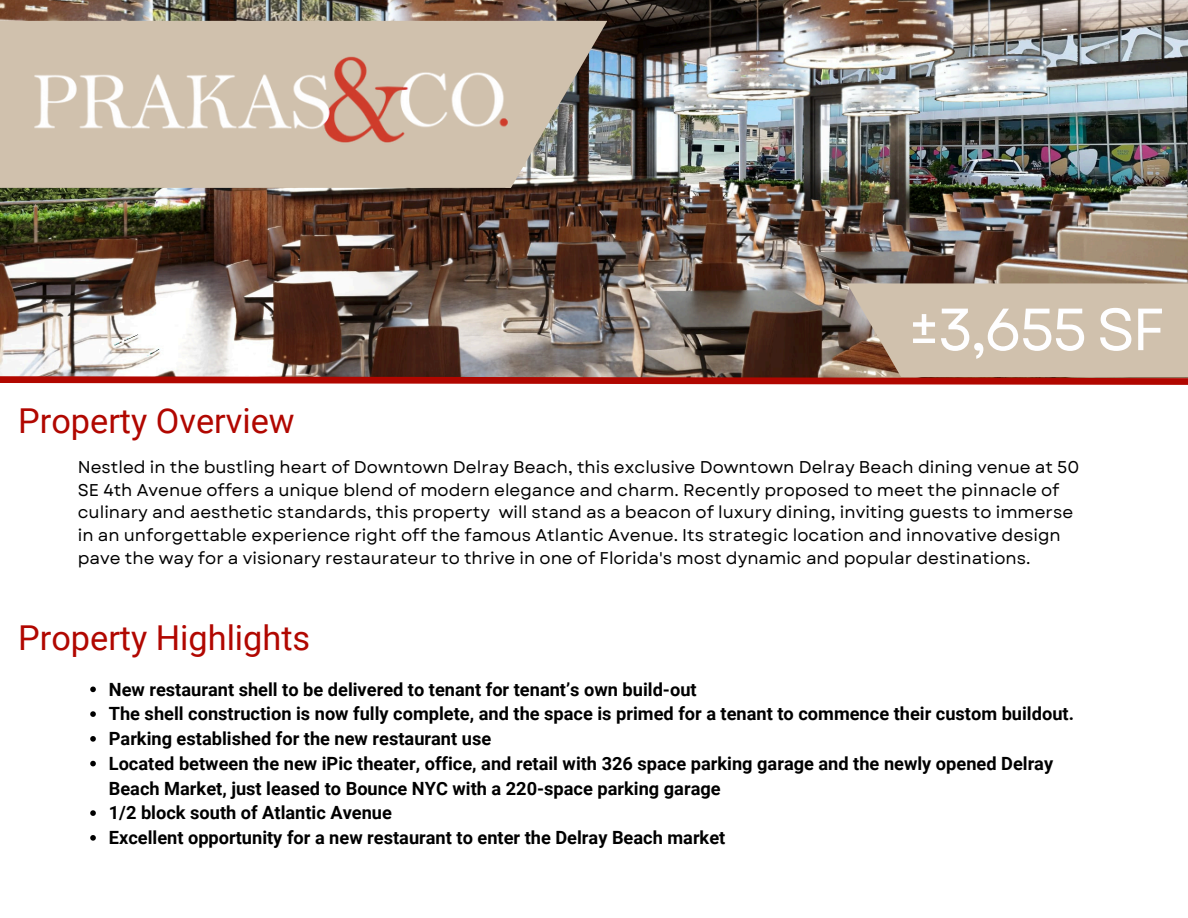
<style>
.page{position:relative;width:1188px;height:918px;background:#fff}
.page>*{position:absolute;margin:0;border:0;box-sizing:border-box;transform-origin:0 0}
.t1{font:59.4px "Garet";color:#fefeff}
.t2{font:34.35px "Roboto";color:#b10700}
.t3{font:700 18.15px/24.8px "Roboto";color:#000}
.t4{font:17.1px/22.6px "Garet";color:#000}
</style>
<div class="page">
<img style="left:0;top:0;width:1188px;height:283px">
<img style="left:511px;top:21px;width:96px;height:167px">
<div style="left:0;top:21px;width:511px;height:167px;background:#d0c1ad"></div>
<img style="left:28px;top:40px;width:487px;height:121px">
<svg style="left:90px;top:687px;width:6px;height:5px"></svg>
<svg style="left:90px;top:711px;width:6px;height:6px"></svg>
<svg style="left:90px;top:736px;width:6px;height:6px"></svg>
<svg style="left:90px;top:761px;width:6px;height:5px"></svg>
<svg style="left:90px;top:810px;width:6px;height:6px"></svg>
<svg style="left:90px;top:835px;width:6px;height:6px"></svg>
<img style="left:0;top:283px;width:1188px;height:102px">
<h2 class="t2" style="left:18px;top:401px;width:278px">Property Overview</h2>
<p class="t1" style="left:908px;top:287px;width:259px">±3,655 SF</p>
<h1 class="t4" style="left:78px;top:456px;width:1003px">Nestled in the bustling heart of Downtown Delray Beach, this exclusive Downtown Delray Beach dining venue at 50<br>SE 4th Avenue offers a unique blend of modern elegance and charm. Recently proposed to meet the pinnacle of culinary and aesthetic standards, this property will stand as a beacon of luxury dining, inviting guests to immerse in an unforgettable experience right off the famous Atlantic Avenue. Its strategic location and innovative design pave the way for a visionary restaurateur to thrive in one of Florida's most dynamic and popular destinations.</h1>
<p class="t2" style="left:18px;top:618px;width:294px">Property Highlights</p>
<h2 class="t3" style="left:109px;top:677px;width:589px">New restaurant shell to be delivered to tenant for tenant’s own build-out</h2>
<p class="t3" style="left:109px;top:702px;width:967px">The shell construction is now fully complete, and the space is primed for a tenant to commence their custom buildout.</p>
<p class="t3" style="left:109px;top:726px;width:384px">Parking established for the new restaurant use</p>
<p class="t3" style="left:109px;top:751px;width:946px">Located between the new iPic theater, office, and retail with 326 space parking garage and the newly opened Delray<br>Beach Market, just leased to Bounce NYC with a 220-space parking garage</p>
<p class="t3" style="left:109px;top:801px;width:285px">1/2 block south of Atlantic Avenue</p>
<p class="t3" style="left:109px;top:825px;width:618px">Excellent opportunity for a new restaurant to enter the Delray Beach market</p>
</div>
